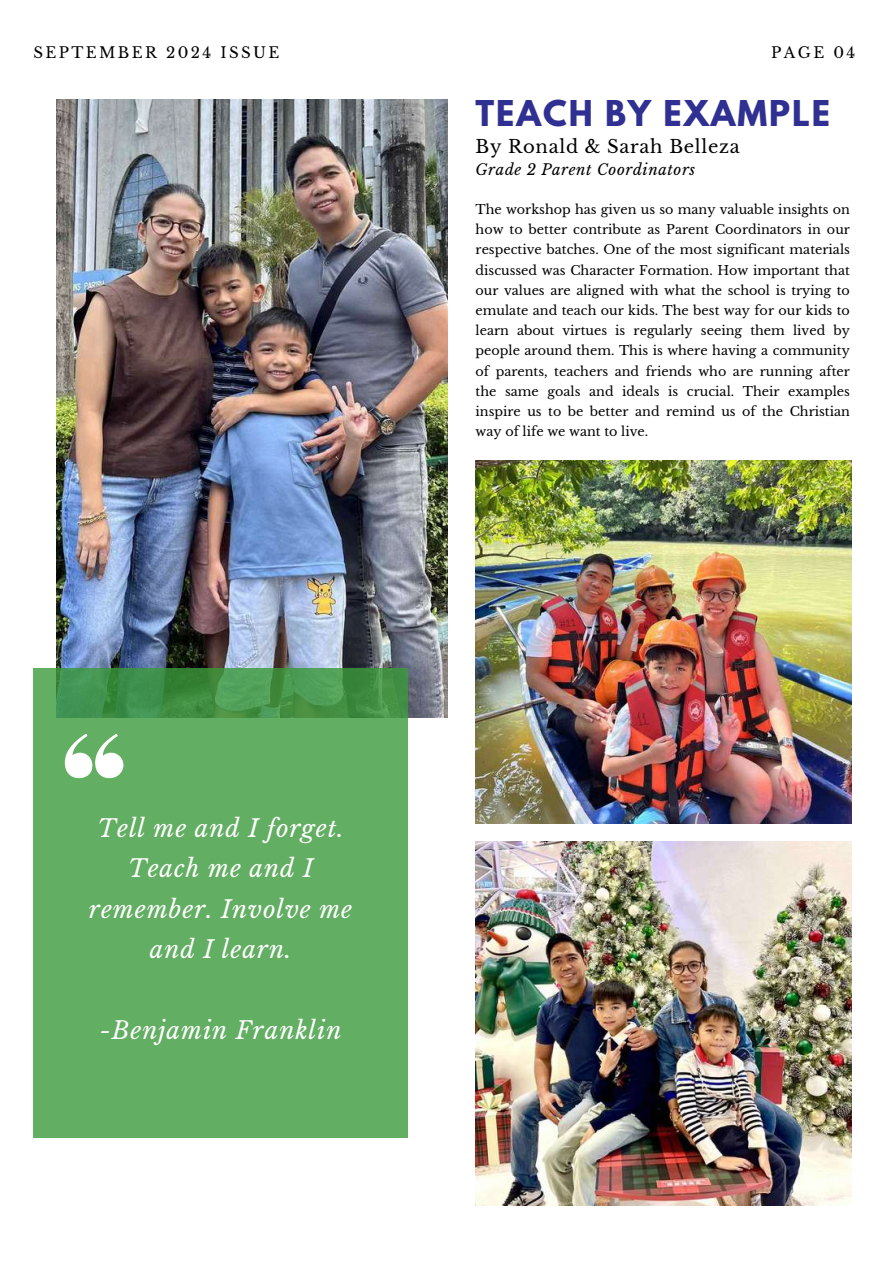
<style>
.page{position:relative;width:894px;height:1264px;background:#fff}
.page>*{position:absolute;margin:0;border:0;box-sizing:border-box;transform-origin:0 0}
.t1{font:700 31.5px "League Spartan";letter-spacing:.06em;color:#2f3092}
.t2{font:italic 24px/40.5px "Libre Baskerville";letter-spacing:.04em;color:#fff;text-align:center}
.t3{font:18px "Libre Baskerville";letter-spacing:.04em;color:#000}
.t4{font:15px "Libre Baskerville";letter-spacing:.16em;color:#000}
.t5{font:italic 15px "Libre Baskerville";letter-spacing:.04em;color:#000}
.t6{font:12.75px/20.2px "Libre Baskerville";color:#000;text-align:justify}
</style>
<div class="page">
<img style="left:56px;top:100px;width:391px;height:617px">
<svg style="left:33px;top:668px;width:374px;height:469px;background:#5eab5f"></svg>
<svg style="left:65px;top:734px;width:58px;height:44px"></svg>
<img style="left:475px;top:460px;width:376px;height:363px">
<img style="left:475px;top:841px;width:376px;height:364px">
<p class="t4" style="left:33px;top:43px;width:247px">SEPTEMBER 2024 ISSUE</p>
<p class="t4" style="left:771px;top:43px;width:85px">PAGE 04</p>
<h1 class="t1" style="left:475px;top:98px;width:356px">TEACH BY EXAMPLE</h1>
<h3 class="t3" style="left:475px;top:136px;width:266px">By Ronald &amp; Sarah Belleza</h3>
<p class="t5" style="left:475px;top:160px;width:221px">Grade 2 Parent Coordinators</p>
<p class="t6" style="left:475px;top:199px;width:376px">The workshop has given us so many valuable insights on how to better contribute as Parent Coordinators in our respective batches. One of the most significant materials discussed was Character Formation. How important that our values are aligned with what the school is trying to emulate and teach our kids. The best way for our kids to learn about virtues is regularly seeing them lived by people around them. This is where having a community of parents, teachers and friends who are running after the same goals and ideals is crucial. Their examples inspire us to be better and remind us of the Christian way of life we want to live.</p>
<h2 class="t2" style="left:89px;top:808px;width:265px">Tell me and I forget.<br>Teach me and I remember. Involve me and I learn.</h2>
<h2 class="t2" style="left:100px;top:1010px;width:243px">-Benjamin Franklin</h2>
</div>
